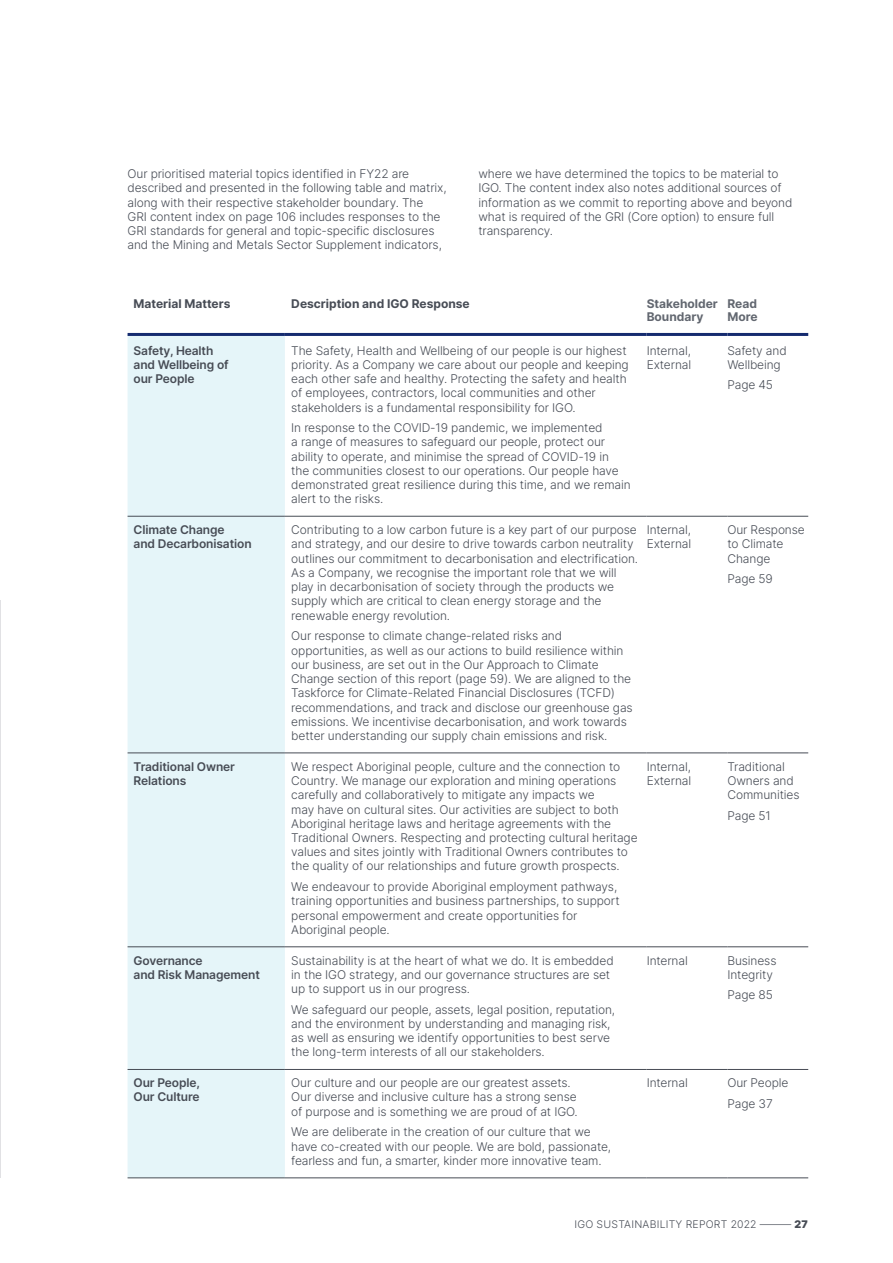
<style>
.page{position:relative;width:893px;height:1263px;background:#fff}
.page>*{position:absolute;margin:0;border:0;box-sizing:border-box;transform-origin:0 0}
.t1{font:300 12px/14.2px "Inter";letter-spacing:-.01em;color:#474c55}
.t2{font:600 12px/14.2px "Inter";letter-spacing:-.01em;color:#474c55}
.t3{font:700 12px "Inter";color:#474c55}
.t4{font:700 12px/13.5px "Inter";color:#626770}
.t5{font:300 10.5px "Inter";letter-spacing:.02em;color:#474c55}
.s1{font-weight:900}
</style>
<div class="page">
<hr style="left:0;top:600px;width:1px;height:578px;background:#e1e1e4">
<div style="left:128px;top:336px;width:157px;height:841px;background:#e5f5f9"></div>
<hr style="left:128px;top:1069px;width:157px;height:1px;background:#474c55">
<hr style="left:285px;top:1069px;width:362px;height:1px;background:#474c55">
<hr style="left:647px;top:1069px;width:80px;height:1px;background:#474c55">
<hr style="left:727px;top:1069px;width:81px;height:1px;background:#474c55">
<hr style="left:128px;top:1177px;width:157px;height:1px;background:#474c55">
<hr style="left:285px;top:1177px;width:362px;height:1px;background:#474c55">
<hr style="left:647px;top:1177px;width:80px;height:1px;background:#474c55">
<hr style="left:727px;top:1177px;width:81px;height:1px;background:#474c55">
<hr style="left:128px;top:516px;width:157px;height:1px;background:#474c55">
<hr style="left:285px;top:516px;width:362px;height:1px;background:#474c55">
<hr style="left:647px;top:516px;width:80px;height:1px;background:#474c55">
<hr style="left:727px;top:516px;width:81px;height:1px;background:#474c55">
<hr style="left:128px;top:753px;width:157px;height:1px;background:#474c55">
<hr style="left:285px;top:753px;width:362px;height:1px;background:#474c55">
<hr style="left:647px;top:753px;width:80px;height:1px;background:#474c55">
<hr style="left:727px;top:753px;width:81px;height:1px;background:#474c55">
<hr style="left:128px;top:946px;width:157px;height:1px;background:#474c55">
<hr style="left:285px;top:946px;width:362px;height:1px;background:#474c55">
<hr style="left:647px;top:946px;width:80px;height:1px;background:#474c55">
<hr style="left:727px;top:946px;width:81px;height:1px;background:#474c55">
<hr style="left:128px;top:333px;width:157px;height:3px;background:#152b6f">
<hr style="left:285px;top:333px;width:362px;height:3px;background:#152b6f">
<hr style="left:647px;top:333px;width:80px;height:3px;background:#152b6f">
<hr style="left:727px;top:333px;width:81px;height:3px;background:#152b6f">
<p class="t1" style="left:128px;top:166px;width:321px">Our prioritised material topics identified in FY22 are described and presented in the following table and matrix, along with their respective stakeholder boundary. The<br>GRI content index on page 106 includes responses to the GRI standards for general and topic-specific disclosures and the Mining and Metals Sector Supplement indicators,</p>
<p class="t1" style="left:478px;top:166px;width:315px">where we have determined the topics to be material to IGO. The content index also notes additional sources of information as we commit to reporting above and beyond what is required of the GRI (Core option) to ensure full transparency.</p>
<p class="t3" style="left:134px;top:295px;width:98px">Material Matters</p>
<p class="t3" style="left:291px;top:295px;width:180px">Description and IGO Response</p>
<p class="t4" style="left:647px;top:296px;width:73px">Stakeholder<br>Boundary</p>
<p class="t4" style="left:727px;top:296px;width:32px">Read<br>More</p>
<p class="t2" style="left:134px;top:343px;width:97px">Safety, Health and Wellbeing of our People</p>
<p class="t1" style="left:291px;top:343px;width:339px">The Safety, Health and Wellbeing of our people is our highest priority. As a Company we care about our people and keeping each other safe and healthy. Protecting the safety and health of employees, contractors, local communities and other stakeholders is a fundamental responsibility for IGO.</p>
<p class="t1" style="left:291px;top:420px;width:341px">In response to the COVID-19 pandemic, we implemented<br>a range of measures to safeguard our people, protect our ability to operate, and minimise the spread of COVID-19 in<br>the communities closest to our operations. Our people have demonstrated great resilience during this time, and we remain alert to the risks.</p>
<p class="t1" style="left:647px;top:343px;width:46px">Internal,<br>External</p>
<p class="t1" style="left:727px;top:343px;width:61px">Safety and<br>Wellbeing</p>
<p class="t1" style="left:727px;top:378px;width:47px">Page 45</p>
<p class="t2" style="left:134px;top:522px;width:120px">Climate Change<br>and Decarbonisation</p>
<p class="t1" style="left:291px;top:522px;width:348px">Contributing to a low carbon future is a key part of our purpose and strategy, and our desire to drive towards carbon neutrality outlines our commitment to decarbonisation and electrification.<br>As a Company, we recognise the important role that we will play in decarbonisation of society through the products we supply which are critical to clean energy storage and the renewable energy revolution.</p>
<p class="t1" style="left:291px;top:628px;width:343px">Our response to climate change-related risks and opportunities, as well as our actions to build resilience within our business, are set out in the Our Approach to Climate Change section of this report (page 59). We are aligned to the Taskforce for Climate-Related Financial Disclosures (TCFD) recommendations, and track and disclose our greenhouse gas emissions. We incentivise decarbonisation, and work towards better understanding our supply chain emissions and risk.</p>
<p class="t2" style="left:134px;top:759px;width:103px">Traditional Owner<br>Relations</p>
<p class="t1" style="left:291px;top:759px;width:348px">We respect Aboriginal people, culture and the connection to Country. We manage our exploration and mining operations carefully and collaboratively to mitigate any impacts we<br>may have on cultural sites. Our activities are subject to both Aboriginal heritage laws and heritage agreements with the Traditional Owners. Respecting and protecting cultural heritage values and sites jointly with Traditional Owners contributes to the quality of our relationships and future growth prospects.</p>
<p class="t1" style="left:291px;top:879px;width:330px">We endeavour to provide Aboriginal employment pathways, training opportunities and business partnerships, to support personal empowerment and create opportunities for Aboriginal people.</p>
<p class="t2" style="left:134px;top:953px;width:128px">Governance<br>and Risk Management</p>
<p class="t1" style="left:291px;top:953px;width:324px">Sustainability is at the heart of what we do. It is embedded in the IGO strategy, and our governance structures are set up to support us in our progress.</p>
<p class="t1" style="left:291px;top:1002px;width:325px">We safeguard our people, assets, legal position, reputation, and the environment by understanding and managing risk, as well as ensuring we identify opportunities to best serve the long-term interests of all our stakeholders.</p>
<p class="t2" style="left:134px;top:1075px;width:68px">Our People,<br>Our Culture</p>
<p class="t1" style="left:291px;top:1075px;width:288px">Our culture and our people are our greatest assets.<br>Our diverse and inclusive culture has a strong sense of purpose and is something we are proud of at IGO.</p>
<p class="t1" style="left:291px;top:1124px;width:321px">We are deliberate in the creation of our culture that we have co-created with our people. We are bold, passionate, fearless and fun, a smarter, kinder more innovative team.</p>
<p class="t1" style="left:647px;top:522px;width:46px">Internal,<br>External</p>
<p class="t1" style="left:727px;top:522px;width:79px">Our Response to Climate<br>Change</p>
<p class="t1" style="left:727px;top:571px;width:47px">Page 59</p>
<p class="t1" style="left:647px;top:759px;width:46px">Internal,<br>External</p>
<p class="t1" style="left:727px;top:759px;width:74px">Traditional<br>Owners and<br>Communities</p>
<p class="t1" style="left:727px;top:808px;width:45px">Page 51</p>
<p class="t1" style="left:647px;top:953px;width:43px">Internal</p>
<p class="t1" style="left:727px;top:953px;width:51px">Business<br>Integrity</p>
<p class="t1" style="left:727px;top:988px;width:47px">Page 85</p>
<p class="t1" style="left:647px;top:1075px;width:43px">Internal</p>
<p class="t1" style="left:727px;top:1072px;width:63px;line-height:20.7px">Our People<br>Page 37</p>
<p class="t5" style="left:574px;top:1216px;width:235px">IGO SUSTAINABILITY REPORT 2022 —<span class="s1">27</span></p>
</div>
